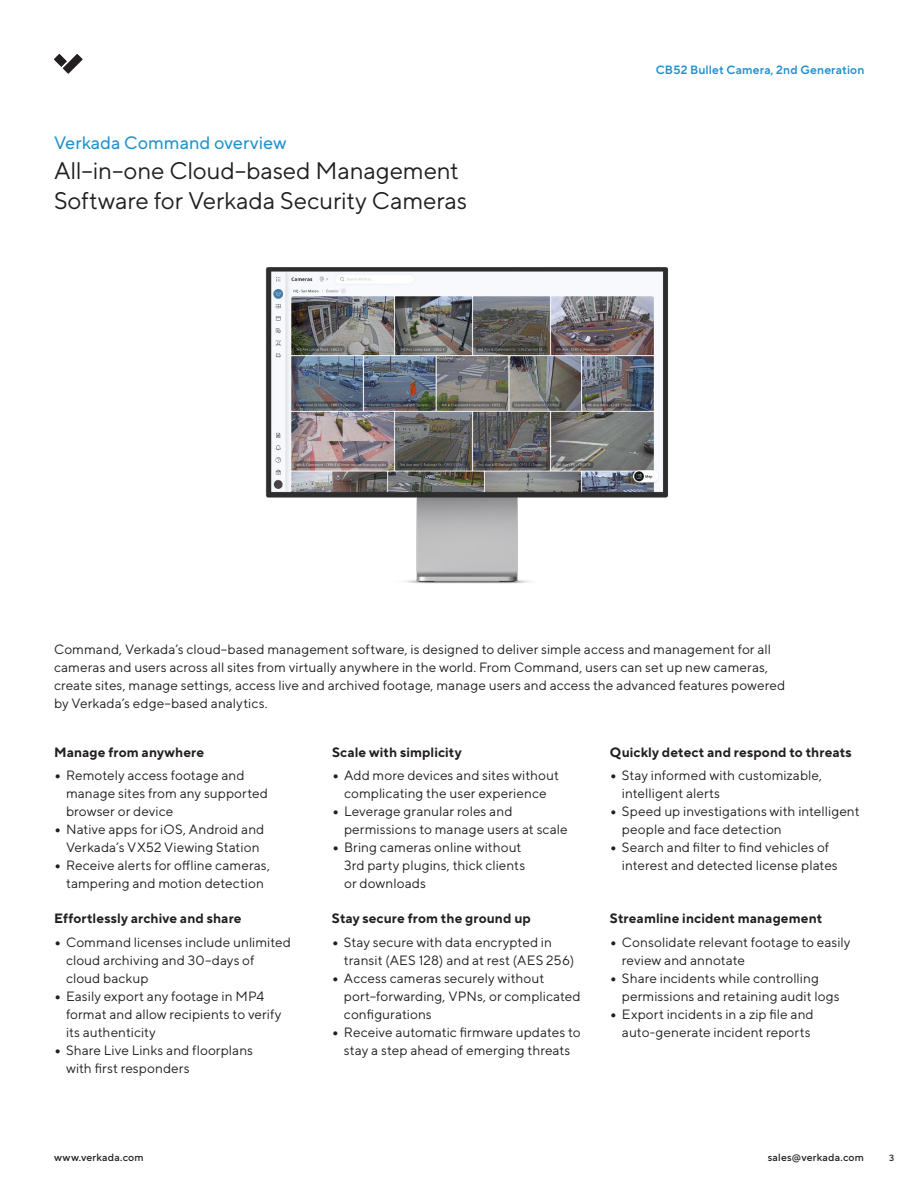
<style>
.page{position:relative;width:918px;height:1188px;background:#fff}
.page>*{position:absolute;margin:0;border:0;box-sizing:border-box;transform-origin:0 0}
.t1{font:24px/30px "TT Norms Pro";letter-spacing:-.005em;color:#231f20}
.t2{font:18px "TT Norms Pro";color:#2292cc}
.Level_5-_Body_Paragraph{font:13.5px/18px "TT Norms Pro";letter-spacing:.005em;color:#231f20}
.Level_3-Body_Title-Sentence_case{font:700 13.5px "TT Norms Pro";letter-spacing:.01em;color:#231f20}
.t3{font:600 12px "TT Norms Pro";letter-spacing:.01em;color:#2292cc}
.t4{font:500 10.5px "TT Norms Pro";letter-spacing:.02em;color:#231f20}
.t5{font:500 9px "TT Norms Pro";color:#231f20}
.s1{font-weight:900}
</style>
<div class="page">
<svg style="left:54px;top:54px;width:29px;height:20px"></svg>
<img style="left:265px;top:267px;width:403px;height:317px">
<p class="t2" style="left:54px;top:130px;width:234px">Verkada Command overview</p>
<p class="t1" style="left:54px;top:154px;width:415px">All–in–one Cloud–based Management<br>Software for Verkada Security Cameras</p>
<p class="t3" style="left:656px;top:61px;width:210px">CB52 Bullet Camera, 2nd Generation</p>
<p class="Level_5-_Body_Paragraph" style="left:54px;top:639px;width:733px">Command, Verkada’s cloud–based management software, is designed to deliver simple access and management for all cameras and users across all sites from virtually anywhere in the world. From Command, users can set up new cameras, create sites, manage settings, access live and archived footage, manage users and access the advanced features powered by Verkada’s edge–based analytics.</p>
<p class="Level_3-Body_Title-Sentence_case" style="left:610px;top:742px;width:243px">Quickly detect and respond to threats</p>
<p class="Level_5-_Body_Paragraph" style="left:622px;top:765px;width:202px;text-indent:-12px"><span class="s1">•</span> Stay informed with customizable, intelligent alerts</p>
<p class="Level_5-_Body_Paragraph" style="left:622px;top:801px;width:239px;text-indent:-12px"><span class="s1">•</span> Speed up investigations with intelligent people and face detection</p>
<p class="Level_5-_Body_Paragraph" style="left:622px;top:837px;width:217px;text-indent:-12px"><span class="s1">•</span> Search and filter to find vehicles of interest and detected license plates</p>
<p class="Level_3-Body_Title-Sentence_case" style="left:332px;top:742px;width:131px">Scale with simplicity</p>
<p class="Level_5-_Body_Paragraph" style="left:332px;top:765px;width:228px;text-align:center"><span class="s1">•</span> Add more devices and sites without complicating the user experience</p>
<p class="Level_5-_Body_Paragraph" style="left:344px;top:801px;width:225px;text-indent:-12px"><span class="s1">•</span> Leverage granular roles and permissions to manage users at scale</p>
<p class="Level_5-_Body_Paragraph" style="left:344px;top:837px;width:183px;text-indent:-12px"><span class="s1">•</span> Bring cameras online without<br>3rd party plugins, thick clients or downloads</p>
<p class="Level_3-Body_Title-Sentence_case" style="left:332px;top:909px;width:200px">Stay secure from the ground up</p>
<p class="Level_5-_Body_Paragraph" style="left:344px;top:932px;width:232px;text-indent:-12px"><span class="s1">•</span> Stay secure with data encrypted in transit (AES 128) and at rest (AES 256)</p>
<p class="Level_5-_Body_Paragraph" style="left:344px;top:968px;width:238px;text-indent:-12px"><span class="s1">•</span> Access cameras securely without port–forwarding, VPNs, or complicated configurations</p>
<p class="Level_5-_Body_Paragraph" style="left:332px;top:1022px;width:250px;text-align:center"><span class="s1">•</span> Receive automatic firmware updates to stay a step ahead of emerging threats</p>
<p class="Level_3-Body_Title-Sentence_case" style="left:54px;top:742px;width:152px">Manage from anywhere</p>
<p class="Level_5-_Body_Paragraph" style="left:66px;top:765px;width:203px;text-indent:-12px"><span class="s1">•</span> Remotely access footage and manage sites from any supported browser or device</p>
<p class="Level_5-_Body_Paragraph" style="left:54px;top:819px;width:212px;text-align:center"><span class="s1">•</span> Native apps for iOS, Android and<br>Verkada’s VX52 Viewing Station</p>
<p class="Level_5-_Body_Paragraph" style="left:54px;top:855px;width:218px;text-align:center"><span class="s1">•</span> Receive alerts for offline cameras, tampering and motion detection</p>
<p class="Level_3-Body_Title-Sentence_case" style="left:54px;top:909px;width:189px">Effortlessly archive and share</p>
<p class="Level_5-_Body_Paragraph" style="left:66px;top:932px;width:226px;text-indent:-12px"><span class="s1">•</span> Command licenses include unlimited cloud archiving and 30–days of cloud backup</p>
<p class="Level_5-_Body_Paragraph" style="left:66px;top:986px;width:217px;text-indent:-12px"><span class="s1">•</span> Easily export any footage in MP4 format and allow recipients to verify its authenticity</p>
<p class="Level_5-_Body_Paragraph" style="left:66px;top:1040px;width:189px;text-indent:-12px"><span class="s1">•</span> Share Live Links and floorplans with first responders</p>
<p class="Level_3-Body_Title-Sentence_case" style="left:610px;top:909px;width:214px">Streamline incident management</p>
<p class="Level_5-_Body_Paragraph" style="left:622px;top:932px;width:230px;text-indent:-12px"><span class="s1">•</span> Consolidate relevant footage to easily review and annotate</p>
<p class="Level_5-_Body_Paragraph" style="left:622px;top:968px;width:219px;text-indent:-12px"><span class="s1">•</span> Share incidents while controlling permissions and retaining audit logs</p>
<p class="Level_5-_Body_Paragraph" style="left:610px;top:1004px;width:205px;text-align:right"><span class="s1">•</span> Export incidents in a zip file and auto-generate incident reports</p>
<p class="t4" style="left:54px;top:1150px;width:91px">www.verkada.com</p>
<p class="t4" style="left:768px;top:1150px;width:98px">sales@verkada.com</p>
<p class="t5" style="left:889px;top:1151px;width:7px">3</p>
</div>
